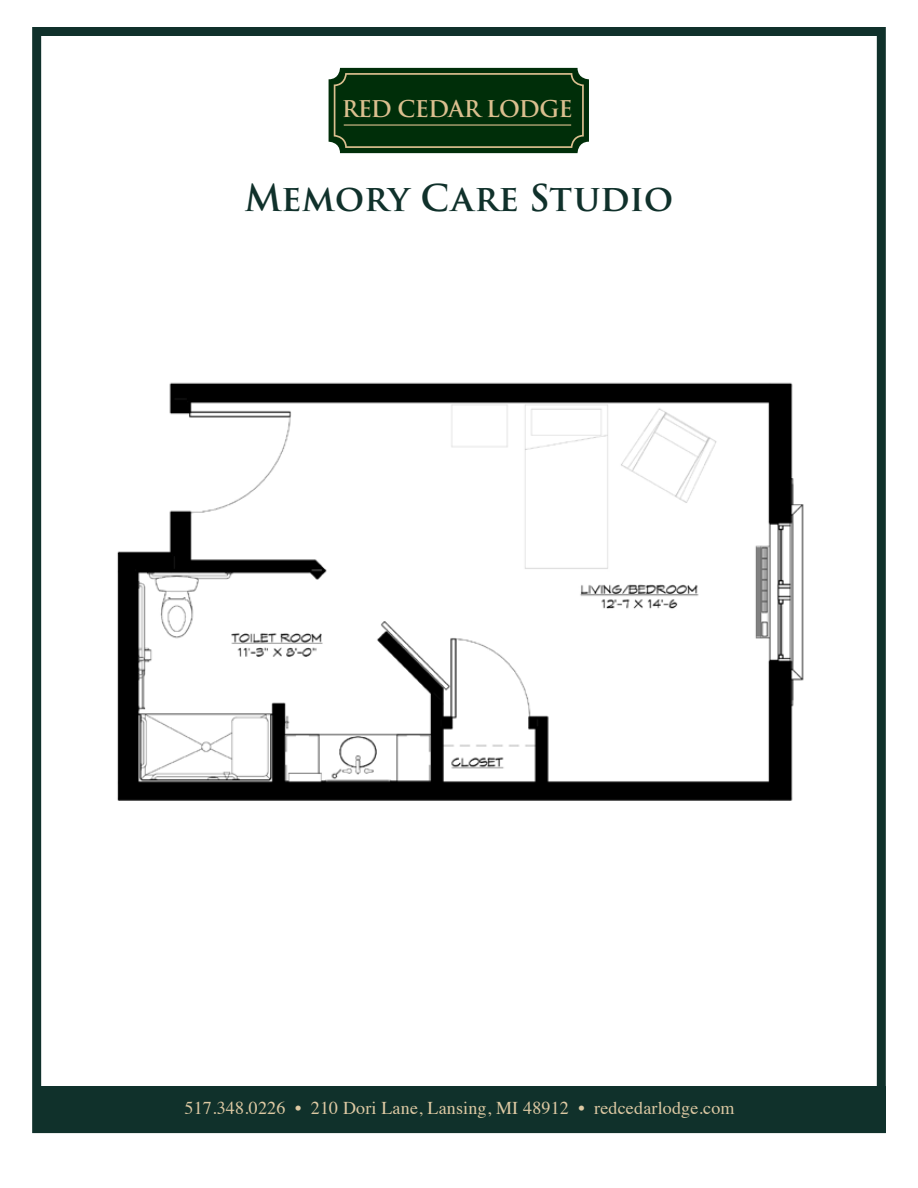
<style>
.page{position:relative;width:918px;height:1188px;background:#fff}
.page>*{position:absolute;margin:0;border:0;box-sizing:border-box;transform-origin:0 0}
.t1{font:600 36px "Trajan Pro 3";letter-spacing:-.01em;color:#10312b}
.t2{font:600 22.5px "Trajan Pro 3";letter-spacing:-.04em;color:#dbbf8f}
.t3{font:18px "Times";letter-spacing:.01em;color:#ddc9a3}
</style>
<div class="page">
<div style="left:32px;top:27px;width:854px;height:1106px;border:9px solid #10312b"></div>
<div style="left:33px;top:1087px;width:852px;height:46px;background:#10312b"></div>
<div style="left:329px;top:68px;width:260px;height:85px;background:#002e09;border-radius:11px"></div>
<svg style="left:334px;top:73px;width:250px;height:75px"></svg>
<hr style="left:344px;top:124px;width:227px;height:2px;background:#dbbf8f">
<img style="left:117px;top:382px;width:687px;height:419px">
<p class="t2" style="left:342px;top:93px;width:233px">RED CEDAR LODGE</p>
<h1 class="t1" style="left:244px;top:172px;width:431px">Memory Care Studio</h1>
<p class="t3" style="left:184px;top:1091px;width:552px">517.348.0226 • 210 Dori Lane, Lansing, MI 48912 • redcedarlodge.com</p>
</div>
